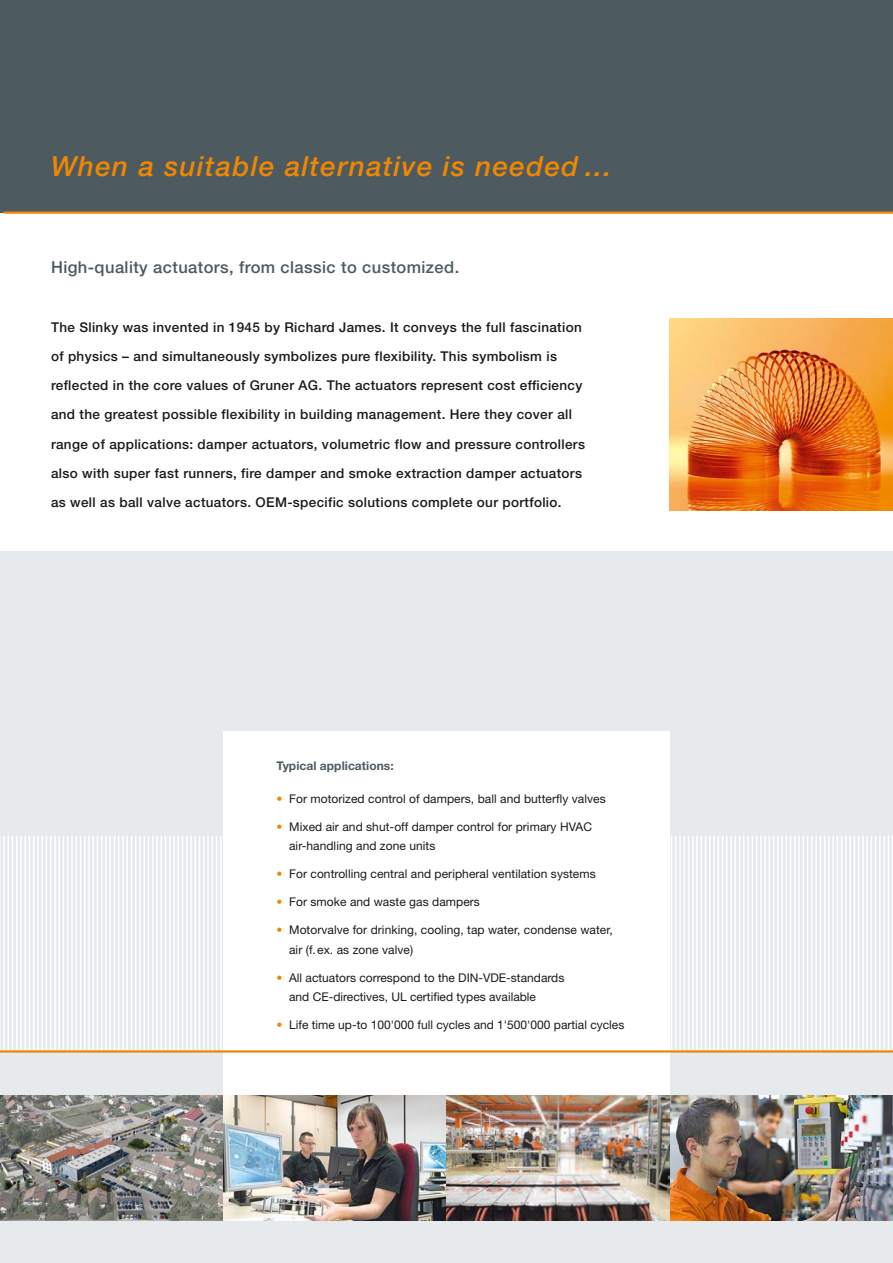
<style>
.page{position:relative;width:893px;height:1263px;background:#fff}
.page>*{position:absolute;margin:0;border:0;box-sizing:border-box;transform-origin:0 0}
.PB_Headline_orange{font:italic 500 27.75px "Helvetica Neue LT Std";letter-spacing:.05em;color:#f18700}
.PB_Subline_dunkelgra{font:500 16.5px "Helvetica Neue LT Std";letter-spacing:.025em;color:#4d5b61}
.PB_Intro_Medium_9_pt{font:500 13.5px/29.2px "Helvetica Neue LT Std";letter-spacing:.025em;color:#1a1a18}
.PB_Fließtext_8_pt{font:12px/19.5px "Helvetica Neue LT Std";letter-spacing:.005em;color:#1a1a18}
.PB_Subline_Copy_8pt{font:700 12px "Helvetica Neue LT Std";letter-spacing:.005em;color:#4d5b61}
.s1{color:#f18700}
</style>
<div class="page">
<div style="left:0;top:552px;width:893px;height:711px;background:#e7eaec"></div>
<hr style="left:0;top:836px;width:1px;height:214px;background:#fff">
<hr style="left:3px;top:836px;width:2px;height:214px;background:#fff">
<hr style="left:7px;top:836px;width:2px;height:214px;background:#fff">
<hr style="left:12px;top:836px;width:1px;height:214px;background:#fff">
<hr style="left:16px;top:836px;width:1px;height:214px;background:#fff">
<hr style="left:20px;top:836px;width:2px;height:214px;background:#fff">
<hr style="left:24px;top:836px;width:2px;height:214px;background:#fff">
<hr style="left:29px;top:836px;width:1px;height:214px;background:#fff">
<hr style="left:33px;top:836px;width:1px;height:214px;background:#fff">
<hr style="left:37px;top:836px;width:2px;height:214px;background:#fff">
<hr style="left:41px;top:836px;width:2px;height:214px;background:#fff">
<hr style="left:46px;top:836px;width:1px;height:214px;background:#fff">
<hr style="left:50px;top:836px;width:1px;height:214px;background:#fff">
<hr style="left:54px;top:836px;width:2px;height:214px;background:#fff">
<hr style="left:58px;top:836px;width:2px;height:214px;background:#fff">
<hr style="left:63px;top:836px;width:1px;height:214px;background:#fff">
<hr style="left:67px;top:836px;width:1px;height:214px;background:#fff">
<hr style="left:71px;top:836px;width:2px;height:214px;background:#fff">
<hr style="left:75px;top:836px;width:2px;height:214px;background:#fff">
<hr style="left:80px;top:836px;width:1px;height:214px;background:#fff">
<hr style="left:84px;top:836px;width:1px;height:214px;background:#fff">
<hr style="left:88px;top:836px;width:2px;height:214px;background:#fff">
<hr style="left:92px;top:836px;width:2px;height:214px;background:#fff">
<hr style="left:97px;top:836px;width:1px;height:214px;background:#fff">
<hr style="left:101px;top:836px;width:1px;height:214px;background:#fff">
<hr style="left:105px;top:836px;width:2px;height:214px;background:#fff">
<hr style="left:109px;top:836px;width:2px;height:214px;background:#fff">
<hr style="left:114px;top:836px;width:1px;height:214px;background:#fff">
<hr style="left:118px;top:836px;width:1px;height:214px;background:#fff">
<hr style="left:122px;top:836px;width:2px;height:214px;background:#fff">
<hr style="left:126px;top:836px;width:2px;height:214px;background:#fff">
<hr style="left:131px;top:836px;width:1px;height:214px;background:#fff">
<hr style="left:135px;top:836px;width:1px;height:214px;background:#fff">
<hr style="left:139px;top:836px;width:2px;height:214px;background:#fff">
<hr style="left:144px;top:836px;width:1px;height:214px;background:#fff">
<hr style="left:148px;top:836px;width:1px;height:214px;background:#fff">
<hr style="left:152px;top:836px;width:2px;height:214px;background:#fff">
<hr style="left:156px;top:836px;width:2px;height:214px;background:#fff">
<hr style="left:161px;top:836px;width:1px;height:214px;background:#fff">
<hr style="left:165px;top:836px;width:1px;height:214px;background:#fff">
<hr style="left:169px;top:836px;width:2px;height:214px;background:#fff">
<hr style="left:173px;top:836px;width:2px;height:214px;background:#fff">
<hr style="left:178px;top:836px;width:1px;height:214px;background:#fff">
<hr style="left:182px;top:836px;width:1px;height:214px;background:#fff">
<hr style="left:186px;top:836px;width:2px;height:214px;background:#fff">
<hr style="left:190px;top:836px;width:2px;height:214px;background:#fff">
<hr style="left:195px;top:836px;width:1px;height:214px;background:#fff">
<hr style="left:199px;top:836px;width:1px;height:214px;background:#fff">
<hr style="left:203px;top:836px;width:2px;height:214px;background:#fff">
<hr style="left:207px;top:836px;width:2px;height:214px;background:#fff">
<hr style="left:212px;top:836px;width:1px;height:214px;background:#fff">
<hr style="left:216px;top:836px;width:1px;height:214px;background:#fff">
<hr style="left:220px;top:836px;width:2px;height:214px;background:#fff">
<hr style="left:671px;top:836px;width:1px;height:214px;background:#fff">
<hr style="left:675px;top:836px;width:1px;height:214px;background:#fff">
<hr style="left:679px;top:836px;width:2px;height:214px;background:#fff">
<hr style="left:684px;top:836px;width:1px;height:214px;background:#fff">
<hr style="left:688px;top:836px;width:1px;height:214px;background:#fff">
<hr style="left:692px;top:836px;width:2px;height:214px;background:#fff">
<hr style="left:696px;top:836px;width:2px;height:214px;background:#fff">
<hr style="left:701px;top:836px;width:1px;height:214px;background:#fff">
<hr style="left:705px;top:836px;width:1px;height:214px;background:#fff">
<hr style="left:709px;top:836px;width:2px;height:214px;background:#fff">
<hr style="left:713px;top:836px;width:2px;height:214px;background:#fff">
<hr style="left:718px;top:836px;width:1px;height:214px;background:#fff">
<hr style="left:722px;top:836px;width:1px;height:214px;background:#fff">
<hr style="left:726px;top:836px;width:2px;height:214px;background:#fff">
<hr style="left:730px;top:836px;width:2px;height:214px;background:#fff">
<hr style="left:735px;top:836px;width:1px;height:214px;background:#fff">
<hr style="left:739px;top:836px;width:1px;height:214px;background:#fff">
<hr style="left:743px;top:836px;width:2px;height:214px;background:#fff">
<hr style="left:747px;top:836px;width:2px;height:214px;background:#fff">
<hr style="left:752px;top:836px;width:1px;height:214px;background:#fff">
<hr style="left:756px;top:836px;width:1px;height:214px;background:#fff">
<hr style="left:760px;top:836px;width:2px;height:214px;background:#fff">
<hr style="left:764px;top:836px;width:2px;height:214px;background:#fff">
<hr style="left:769px;top:836px;width:1px;height:214px;background:#fff">
<hr style="left:773px;top:836px;width:1px;height:214px;background:#fff">
<hr style="left:777px;top:836px;width:2px;height:214px;background:#fff">
<hr style="left:781px;top:836px;width:2px;height:214px;background:#fff">
<hr style="left:786px;top:836px;width:1px;height:214px;background:#fff">
<hr style="left:790px;top:836px;width:1px;height:214px;background:#fff">
<hr style="left:794px;top:836px;width:2px;height:214px;background:#fff">
<hr style="left:798px;top:836px;width:2px;height:214px;background:#fff">
<hr style="left:803px;top:836px;width:1px;height:214px;background:#fff">
<hr style="left:807px;top:836px;width:1px;height:214px;background:#fff">
<hr style="left:811px;top:836px;width:2px;height:214px;background:#fff">
<hr style="left:815px;top:836px;width:2px;height:214px;background:#fff">
<hr style="left:820px;top:836px;width:1px;height:214px;background:#fff">
<hr style="left:824px;top:836px;width:1px;height:214px;background:#fff">
<hr style="left:828px;top:836px;width:2px;height:214px;background:#fff">
<hr style="left:832px;top:836px;width:2px;height:214px;background:#fff">
<hr style="left:837px;top:836px;width:1px;height:214px;background:#fff">
<hr style="left:841px;top:836px;width:1px;height:214px;background:#fff">
<hr style="left:845px;top:836px;width:2px;height:214px;background:#fff">
<hr style="left:849px;top:836px;width:2px;height:214px;background:#fff">
<hr style="left:854px;top:836px;width:1px;height:214px;background:#fff">
<hr style="left:858px;top:836px;width:1px;height:214px;background:#fff">
<hr style="left:862px;top:836px;width:2px;height:214px;background:#fff">
<hr style="left:866px;top:836px;width:2px;height:214px;background:#fff">
<hr style="left:871px;top:836px;width:1px;height:214px;background:#fff">
<hr style="left:875px;top:836px;width:1px;height:214px;background:#fff">
<hr style="left:879px;top:836px;width:2px;height:214px;background:#fff">
<hr style="left:883px;top:836px;width:2px;height:214px;background:#fff">
<hr style="left:888px;top:836px;width:1px;height:214px;background:#fff">
<hr style="left:892px;top:836px;width:1px;height:214px;background:#fff">
<div style="left:0;top:0;width:893px;height:213px;background:#4d5b61"></div>
<img style="left:670px;top:319px;width:223px;height:191px">
<div style="left:223px;top:731px;width:447px;height:364px;background:#fff"></div>
<img style="left:0;top:1095px;width:223px;height:125px">
<img style="left:223px;top:1095px;width:223px;height:125px">
<img style="left:670px;top:1095px;width:223px;height:125px">
<img style="left:446px;top:1095px;width:224px;height:125px">
<hr style="left:0;top:1050px;width:893px;height:2px;background:#f18700">
<hr style="left:3px;top:211px;width:890px;height:3px;background:#f18700">
<p class="PB_Headline_orange" style="left:51px;top:149px;width:562px">When a suitable alternative is needed ...</p>
<p class="PB_Subline_dunkelgra" style="left:51px;top:257px;width:410px">High-quality actuators, from classic to customized.</p>
<p class="PB_Intro_Medium_9_pt" style="left:51px;top:312px;width:535px">The Slinky was invented in 1945 by Richard James. It conveys the full fascination of physics – and simultaneously symbolizes pure flexibility. This symbolism is reflected in the core values of Gruner AG. The actuators represent cost efficiency and the greatest possible flexibility in building management. Here they cover all range of applications: damper actuators, volumetric flow and pressure controllers also with super fast runners, fire damper and smoke extraction damper actuators as well as ball valve actuators. OEM-specific solutions complete our portfolio.</p>
<p class="PB_Subline_Copy_8pt" style="left:276px;top:759px;width:119px">Typical applications:</p>
<p class="PB_Fließtext_8_pt" style="left:276px;top:788px;width:331px"><span class="s1">•</span> For motorized control of dampers, ball and butterfly valves</p>
<p class="PB_Fließtext_8_pt" style="left:289px;top:816px;width:304px;text-indent:-13px"><span class="s1">•</span> Mixed air and shut-off damper control for primary HVAC air-handling and zone units</p>
<p class="PB_Fließtext_8_pt" style="left:276px;top:864px;width:321px"><span class="s1">•</span> For controlling central and peripheral ventilation systems</p>
<p class="PB_Fließtext_8_pt" style="left:276px;top:892px;width:205px"><span class="s1">•</span> For smoke and waste gas dampers</p>
<p class="PB_Fließtext_8_pt" style="left:289px;top:920px;width:325px;text-indent:-13px"><span class="s1">•</span> Motorvalve for drinking, cooling, tap water, condense water, air (f.ex. as zone valve)</p>
<p class="PB_Fließtext_8_pt" style="left:289px;top:967px;width:277px;text-indent:-13px"><span class="s1">•</span> All actuators correspond to the DIN-VDE-standards and CE-directives, UL certified types available</p>
<p class="PB_Fließtext_8_pt" style="left:276px;top:1015px;width:349px"><span class="s1">•</span> Life time up-to 100'000 full cycles and 1'500'000 partial cycles</p>
</div>
